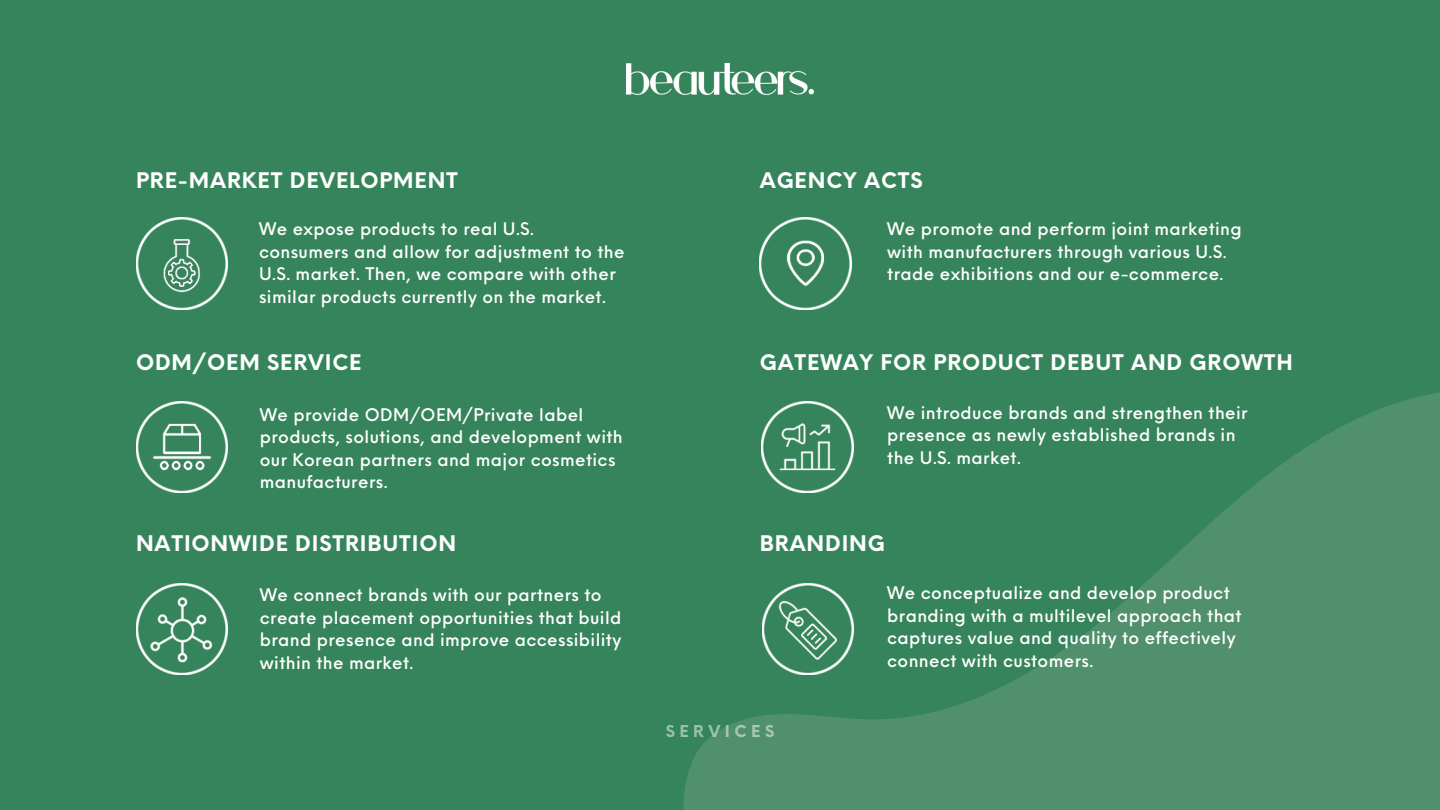
<style>
.page{position:relative;width:1440px;height:810px;background:#36845c}
.page>*{position:absolute;margin:0;border:0;box-sizing:border-box;transform-origin:0 0}
.t1{font:700 21px "Neue Einstellung";letter-spacing:.04em;color:#fff}
.t2{font:500 17px/22.5px "Neue Einstellung";letter-spacing:.025em;color:#fff}
.t3{font:700 16px "Neue Einstellung";letter-spacing:.28em;color:#fff}
</style>
<div class="page">
<img style="left:627px;top:63px;width:186px;height:32px">
<img style="left:136px;top:218px;width:92px;height:91px">
<img style="left:136px;top:401px;width:92px;height:92px">
<img style="left:760px;top:218px;width:91px;height:91px">
<img style="left:136px;top:583px;width:92px;height:92px">
<svg style="left:684px;top:392px;width:756px;height:418px;fill:#51906c"></svg>
<h1 class="t1" style="left:136px;top:161px;width:323px">PRE-MARKET DEVELOPMENT</h1>
<h1 class="t2" style="left:259px;top:216px;width:367px">We expose products to real U.S. consumers and allow for adjustment to the U.S. market. Then, we compare with other similar products currently on the market.</h1>
<p class="t1" style="left:136px;top:343px;width:227px">ODM/OEM SERVICE</p>
<p class="t2" style="left:260px;top:402px;width:364px">We provide ODM/OEM/Private label products, solutions, and development with our Korean partners and major cosmetics manufacturers.</p>
<p class="t1" style="left:136px;top:524px;width:322px">NATIONWIDE DISTRIBUTION</p>
<p class="t2" style="left:260px;top:582px;width:363px">We connect brands with our partners to create placement opportunities that build brand presence and improve accessibility within the market.</p>
<p class="t1" style="left:760px;top:161px;width:164px">AGENCY ACTS</p>
<h1 class="t2" style="left:887px;top:216px;width:356px">We promote and perform joint marketing with manufacturers through various U.S. trade exhibitions and our e-commerce.</h1>
<p class="t1" style="left:760px;top:343px;width:534px">GATEWAY FOR PRODUCT DEBUT AND GROWTH</p>
<p class="t2" style="left:887px;top:400px;width:362px">We introduce brands and strengthen their presence as newly established brands in the U.S. market.</p>
<h1 class="t1" style="left:760px;top:524px;width:127px">BRANDING</h1>
<p class="t3" style="left:666px;top:717px;width:110px">SERVICES</p>
<p class="t2" style="left:887px;top:580px;width:356px">We conceptualize and develop product branding with a multilevel approach that captures value and quality to effectively connect with customers.</p>
</div>
